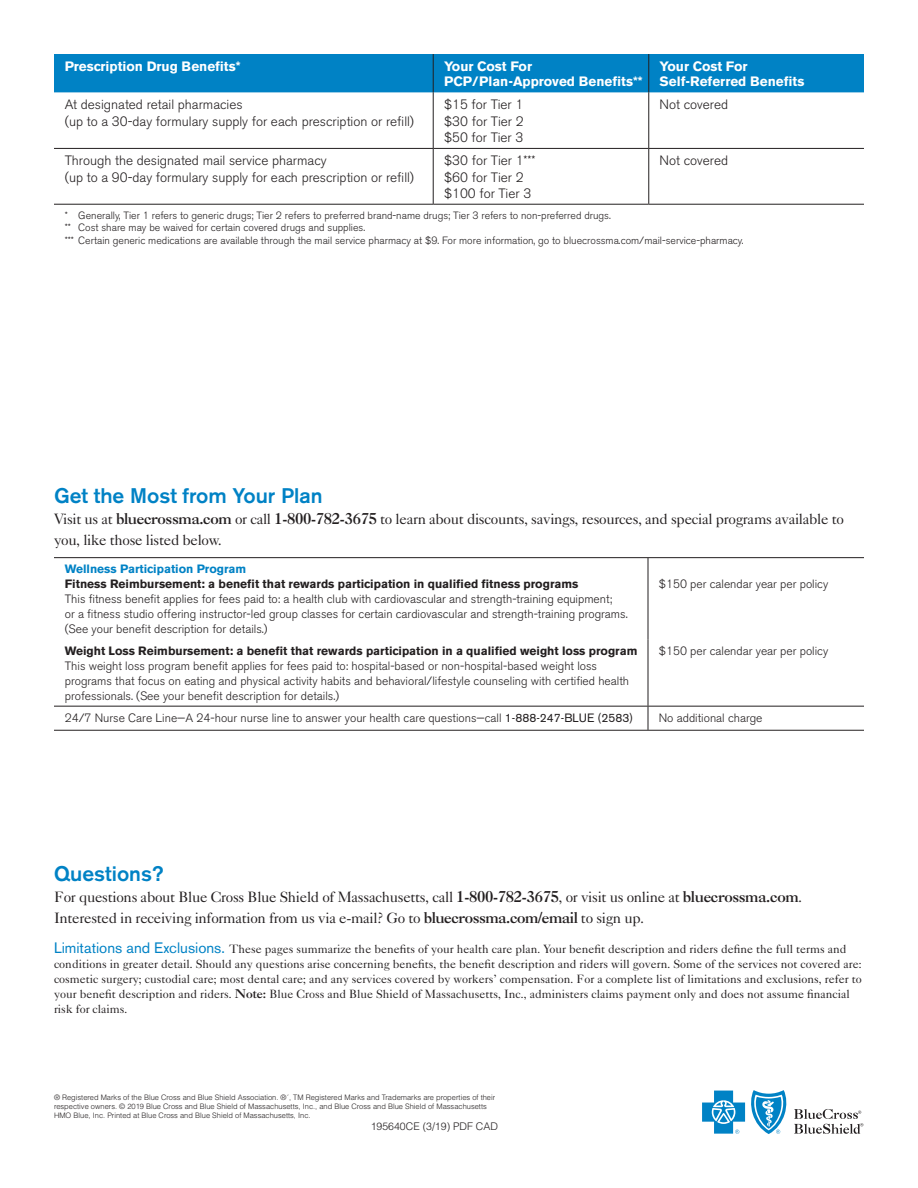
<style>
.page{position:relative;width:918px;height:1188px;background:#fff}
.page>*{position:absolute;margin:0;border:0;box-sizing:border-box;transform-origin:0 0}
.Questions____Get_The{font:500 21px "Akzidenz Grotesk BE";color:#0082c5}
.Questions__Text{font:15px/21px "Caslon Five Forty";letter-spacing:-.02em;color:#231f20}
.Table_Text{font:300 13.5px/16.5px "Akzidenz Grotesk BE";color:#231f20}
.Table_Header{font:700 13.5px/15px "Akzidenz Grotesk BE";color:#fff}
.Fitness_Weight_Loss{font:300 12px/15px "Akzidenz Grotesk BE";color:#231f20}
.Page_4_L_E_Text{font:12px/15px "Caslon Five Forty";color:#231f20}
.Fitness_Weight_Loss-2{font:700 12px "Akzidenz Grotesk BE";color:#231f20}
.Fitness_Weight_Loss-3{font:700 12px "Akzidenz Grotesk BE";color:#0082c5}
.Footnotes{font:300 10.5px "Akzidenz Grotesk BE";color:#231f20}
.Page_4_Job_Number_La{font:300 10.5px "Helvetica";color:#231f20}
.Registered_Wording{font:300 7.5px/9px "Helvetica";color:#231f20}
.s1{font-family:"Caslon Three"}
.s2{font-weight:400}
.s3{font-family:"Akzidenz Grotesk BE";font-size:15px;color:#0082c5}
</style>
<div class="page">
<svg style="left:702px;top:1090px;width:85px;height:44px"></svg>
<svg style="left:794px;top:1109px;width:69px;height:25px"></svg>
<div style="left:54px;top:54px;width:810px;height:39px;background:#0082c5"></div>
<svg style="left:54px;top:93px;width:810px;height:111px"></svg>
<hr style="left:433px;top:93px;width:1px;height:55px;background:#231f20">
<hr style="left:648px;top:93px;width:1px;height:55px;background:#231f20">
<hr style="left:54px;top:204px;width:379px;height:1px;background:#231f20">
<hr style="left:433px;top:204px;width:216px;height:1px;background:#231f20">
<hr style="left:649px;top:204px;width:215px;height:1px;background:#231f20">
<hr style="left:433px;top:54px;width:1px;height:39px;background:#231f20">
<hr style="left:648px;top:54px;width:1px;height:39px;background:#231f20">
<hr style="left:433px;top:149px;width:1px;height:55px;background:#231f20">
<hr style="left:648px;top:149px;width:1px;height:55px;background:#231f20">
<hr style="left:54px;top:148px;width:379px;height:1px;background:#231f20">
<hr style="left:433px;top:148px;width:216px;height:1px;background:#231f20">
<hr style="left:649px;top:148px;width:215px;height:1px;background:#231f20">
<svg style="left:54px;top:558px;width:810px;height:172px"></svg>
<hr style="left:54px;top:557px;width:594px;height:1px;background:#231f20">
<hr style="left:648px;top:557px;width:216px;height:1px;background:#231f20">
<hr style="left:648px;top:558px;width:1px;height:81px;background:#231f20">
<hr style="left:648px;top:639px;width:1px;height:67px;background:#231f20">
<svg style="left:648px;top:707px;width:1px;height:23px"></svg>
<hr style="left:54px;top:706px;width:594px;height:1px;background:#231f20">
<hr style="left:54px;top:730px;width:594px;height:1px;background:#231f20">
<hr style="left:648px;top:706px;width:216px;height:1px;background:#231f20">
<hr style="left:648px;top:730px;width:216px;height:1px;background:#231f20">
<p class="Table_Header" style="left:65px;top:59px;width:177px">Prescription Drug Benefits*</p>
<p class="Table_Header" style="left:444px;top:59px;width:200px">Your Cost For<br>PCP/Plan-Approved Benefits**</p>
<p class="Table_Header" style="left:660px;top:59px;width:146px">Your Cost For<br>Self-Referred Benefits</p>
<p class="Table_Text" style="left:65px;top:97px;width:351px">At designated retail pharmacies<br>(up to a 30-day formulary supply for each prescription or refill)</p>
<p class="Table_Text" style="left:444px;top:97px;width:81px;text-align:justify">$15 for Tier 1 $30 for Tier 2 $50 for Tier 3</p>
<p class="Table_Text" style="left:660px;top:97px;width:70px">Not covered</p>
<p class="Table_Text" style="left:65px;top:153px;width:351px">Through the designated mail service pharmacy<br>(up to a 90-day formulary supply for each prescription or refill)</p>
<p class="Table_Text" style="left:444px;top:153px;width:93px">$30 for Tier 1*** $60 for Tier 2 $100 for Tier 3</p>
<p class="Table_Text" style="left:660px;top:153px;width:70px">Not covered</p>
<p class="Footnotes" style="left:65px;top:209px;width:548px">* Generally, Tier 1 refers to generic drugs; Tier 2 refers to preferred brand-name drugs; Tier 3 refers to non-preferred drugs.</p>
<p class="Footnotes" style="left:65px;top:222px;width:302px">** Cost share may be waived for certain covered drugs and supplies.</p>
<p class="Footnotes" style="left:65px;top:234px;width:680px">*** Certain generic medications are available through the mail service pharmacy at $9. For more information, go to bluecrossma.com/mail-service-pharmacy.</p>
<p class="Questions____Get_The" style="left:54px;top:482px;width:270px">Get the Most from Your Plan</p>
<p class="Questions__Text" style="left:54px;top:508px;width:791px">Visit us at <span class="s1">bluecrossma.com</span> or call <span class="s1">1-800-782-3675</span> to learn about discounts, savings, resources, and special programs available to you, like those listed below.</p>
<p class="Fitness_Weight_Loss-3" style="left:65px;top:562px;width:183px">Wellness Participation Program</p>
<p class="Fitness_Weight_Loss-2" style="left:65px;top:577px;width:515px">Fitness Reimbursement: a benefit that rewards participation in qualified fitness programs</p>
<p class="Fitness_Weight_Loss" style="left:65px;top:592px;width:564px">This fitness benefit applies for fees paid to: a health club with cardiovascular and strength-training equipment;<br>or a fitness studio offering instructor-led group classes for certain cardiovascular and strength-training programs. (See your benefit description for details.)</p>
<p class="Fitness_Weight_Loss-2" style="left:65px;top:644px;width:574px">Weight Loss Reimbursement: a benefit that rewards participation in a qualified weight loss program</p>
<p class="Fitness_Weight_Loss" style="left:65px;top:659px;width:566px">This weight loss program benefit applies for fees paid to: hospital-based or non-hospital-based weight loss programs that focus on eating and physical activity habits and behavioral/lifestyle counseling with certified health professionals. (See your benefit description for details.)</p>
<p class="Fitness_Weight_Loss" style="left:659px;top:577px;width:171px">$150 per calendar year per policy</p>
<p class="Fitness_Weight_Loss" style="left:659px;top:644px;width:171px">$150 per calendar year per policy</p>
<p class="Fitness_Weight_Loss" style="left:65px;top:710px;width:570px">24/7 Nurse Care Line—A 24-hour nurse line to answer your health care questions—call <span class="s2">1-888-247-BLUE (2583)</span></p>
<p class="Fitness_Weight_Loss" style="left:659px;top:710px;width:105px">No additional charge</p>
<p class="Questions____Get_The" style="left:54px;top:860px;width:111px">Questions?</p>
<p class="Questions__Text" style="left:54px;top:886px;width:750px">For questions about Blue Cross Blue Shield of Massachusetts, call <span class="s1">1-800-782-3675</span>, or visit us online at <span class="s1">bluecrossma.com</span>.<br>Interested in receiving information from us via e-mail? Go to <span class="s1">bluecrossma.com/email</span> to sign up.</p>
<p class="Page_4_L_E_Text" style="left:54px;top:941px;width:809px"><span class="s3">Limitations and Exclusions.</span> These pages summarize the benefits of your health care plan. Your benefit description and riders define the full terms and conditions in greater detail. Should any questions arise concerning benefits, the benefit description and riders will govern. Some of the services not covered are: cosmetic surgery; custodial care; most dental care; and any services covered by workers’ compensation. For a complete list of limitations and exclusions, refer to your benefit description and riders. <span class="s1">Note:</span> Blue Cross and Blue Shield of Massachusetts, Inc., administers claims payment only and does not assume financial risk for claims.</p>
<p class="Registered_Wording" style="left:54px;top:1093px;width:443px">® Registered Marks of the Blue Cross and Blue Shield Association. ®´, TM Registered Marks and Trademarks are properties of their respective owners. © 2019 Blue Cross and Blue Shield of Massachusetts, Inc., and Blue Cross and Blue Shield of Massachusetts<br>HMO Blue, Inc. Printed at Blue Cross and Blue Shield of Massachusetts, Inc.</p>
<p class="Page_4_Job_Number_La" style="left:371px;top:1120px;width:129px">195640CE (3/19) PDF CAD</p>
</div>
